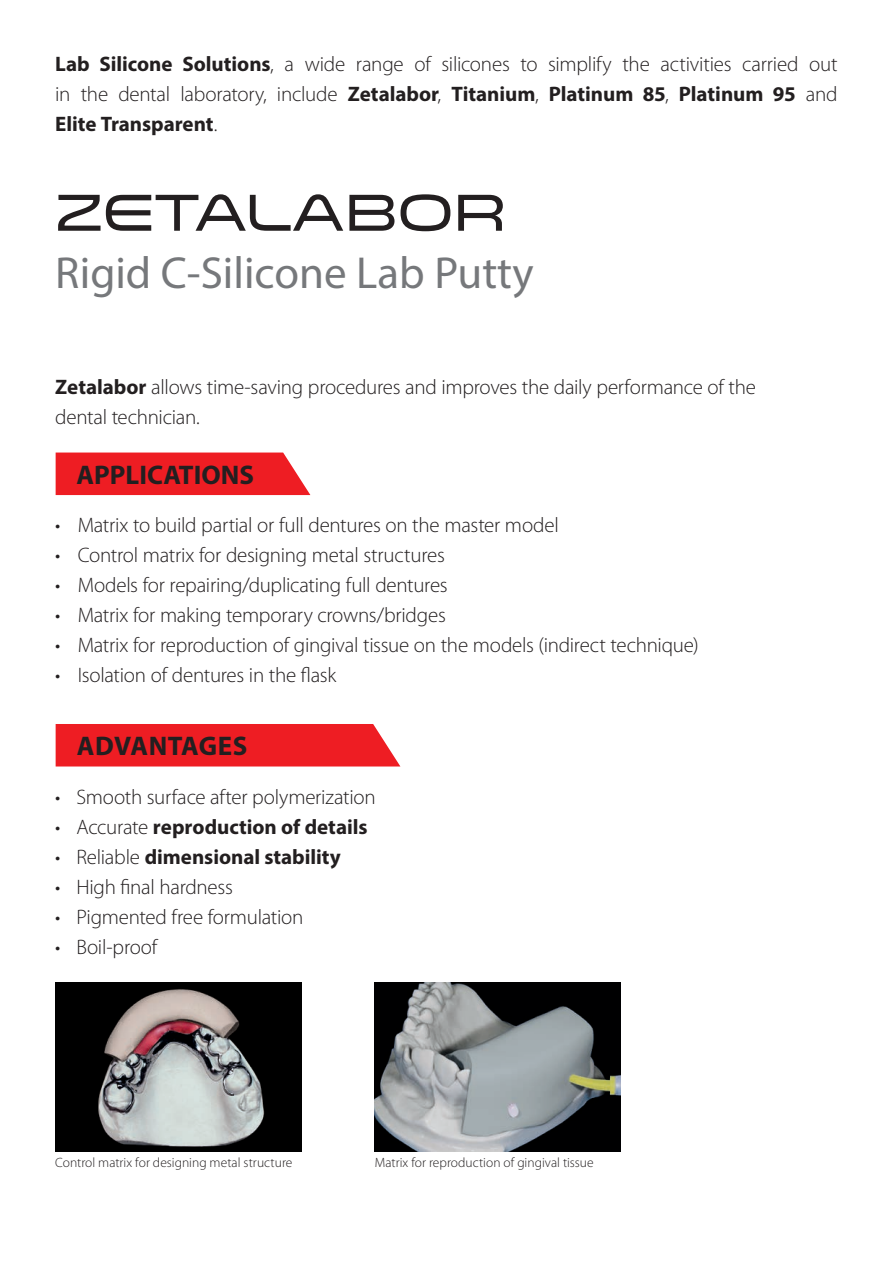
<style>
.page{position:relative;width:893px;height:1263px;background:#fff}
.page>*{position:absolute;margin:0;border:0;box-sizing:border-box;transform-origin:0 0}
.Titoloni{font:52.5px "Venera 700";color:#231f20}
.sottotitolo_p_2{font:45px "Myriad Pro";color:#76787b}
.titolo_BIANCO{font:700 27px "Myriad Pro";color:#231f20}
.titolo_BIANCO-2{font:700 27px "Myriad Pro";letter-spacing:.02em;color:#231f20}
.testo_p_2{font:300 21px/30px "Myriad Pro";letter-spacing:-.015em;color:#231f20;text-align:justify}
.t1{font:700 21px "Myriad Pro";color:#231f20}
.nota{font:300 13.5px "Myriad Pro";color:#231f20}
.s1{font-weight:700}
.s2{font-weight:300}
</style>
<div class="page">
<img style="left:56px;top:982px;width:245px;height:169px">
<img style="left:375px;top:982px;width:246px;height:169px">
<svg style="left:56px;top:452px;width:254px;height:43px;background:#ef2b30"></svg>
<div style="left:56px;top:724px;width:344px;height:42px;background:#ee1d23"></div>
<p class="testo_p_2" style="left:55px;top:49px;width:784px"><span class="s1">Lab Silicone Solutions</span>, a wide range of silicones to simplify the activities carried out in the dental laboratory, include <span class="s1">Zetalabor</span>, <span class="s1">Titanium</span>, <span class="s1">Platinum 85</span>, <span class="s1">Platinum 95</span> and <span class="s1">Elite Transparent</span>.</p>
<p class="Titoloni" style="left:55px;top:181px;width:452px">ZETALABOR</p>
<p class="sottotitolo_p_2" style="left:55px;top:245px;width:480px">Rigid C-Silicone Lab Putty</p>
<p class="testo_p_2" style="left:55px;top:373px;width:702px"><span class="s1">Zetalabor</span> allows time-saving procedures and improves the daily performance of the dental technician.</p>
<p class="titolo_BIANCO" style="left:77px;top:457px;width:179px">APPLICATIONS</p>
<p class="testo_p_2" style="left:55px;top:510px;width:505px">• Matrix to build partial or full dentures on the master model</p>
<p class="testo_p_2" style="left:55px;top:540px;width:391px">• Control matrix for designing metal structures</p>
<p class="testo_p_2" style="left:55px;top:570px;width:394px">• Models for repairing/duplicating full dentures</p>
<p class="testo_p_2" style="left:55px;top:600px;width:392px">• Matrix for making temporary crowns/bridges</p>
<p class="testo_p_2" style="left:55px;top:630px;width:645px">• Matrix for reproduction of gingival tissue on the models (indirect technique)</p>
<p class="testo_p_2" style="left:55px;top:660px;width:282px">• Isolation of dentures in the flask</p>
<p class="titolo_BIANCO-2" style="left:77px;top:728px;width:172px">ADVANTAGES</p>
<p class="testo_p_2" style="left:55px;top:782px;width:322px">• Smooth surface after polymerization</p>
<p class="t1" style="left:55px;top:813px;width:314px"><span class="s2">• Accurate</span> reproduction of details</p>
<p class="t1" style="left:55px;top:843px;width:287px"><span class="s2">• Reliable</span> dimensional stability</p>
<p class="testo_p_2" style="left:55px;top:872px;width:179px">• High final hardness</p>
<p class="testo_p_2" style="left:55px;top:902px;width:250px">• Pigmented free formulation</p>
<p class="testo_p_2" style="left:55px;top:932px;width:104px">• Boil-proof</p>
<p class="nota" style="left:55px;top:1155px;width:239px">Control matrix for designing metal structure</p>
<p class="nota" style="left:375px;top:1155px;width:220px">Matrix for reproduction of gingival tissue</p>
</div>
